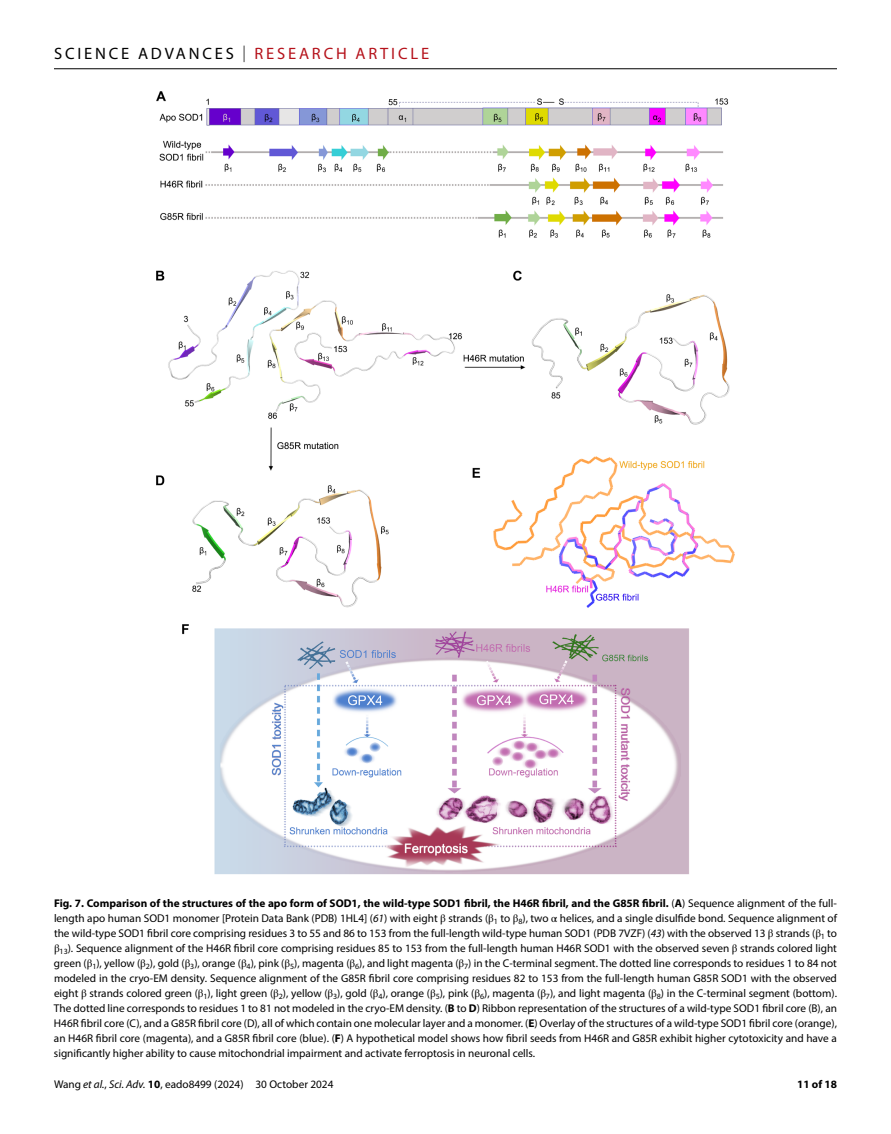
<style>
.page{position:relative;width:891px;height:1134px;background:#fff}
.page>*{position:absolute;margin:0;border:0;box-sizing:border-box;transform-origin:0 0}
.t1{font:16.5px "Myriad Pro";letter-spacing:.17em;color:#000}
.t2{font:11.25px/15px "Myriad Pro";color:#000;text-align:justify}
.t3{font:700 11.25px "Myriad Pro";color:#000}
.s1{font-weight:300}
.s2{color:#b5121b}
.s3{font-weight:700}
.s4{font-style:italic}
.s5{font-family:"STIX"}
</style>
<div class="page">
<hr style="left:54px;top:68px;width:783px;height:1px;background:#000">
<img style="left:156px;top:91px;width:579px;height:783px">
<h1 class="t1" style="left:54px;top:44px;width:376px">Science Adva nces <span class="s1">|</span> <span class="s2">Resear ch Ar ticle</span></h1>
<p class="t2" style="left:54px;top:896px;width:785px"><span class="s3">Fig. 7. Comparison of the structures of the apo form of SOD1, the wild-type SOD1 fibril, the H46R fibril, and the G85R fibril.</span> (<span class="s3">A</span>) Sequence alignment of the full&shy;length apo human SOD1 monomer [Protein Data Bank (PDB) 1HL4] (<span class="s4">61</span>) with eight <span class="s5">β</span> strands (<span class="s5">β</span><sub>1</sub> to <span class="s5">β</span><sub>8</sub>), two <span class="s5">α</span> helices, and a single disulfide bond. Sequence alignment of the wild-type SOD1 fibril core comprising residues 3 to 55 and 86 to 153 from the full-length wild-type human SOD1 (PDB 7VZF) (<span class="s4">43</span>) with the observed 13 <span class="s5">β</span> strands (<span class="s5">β</span><sub>1</sub> to <span class="s5">β</span><sub>13</sub>). Sequence alignment of the H46R fibril core comprising residues 85 to 153 from the full-length human H46R SOD1 with the observed seven <span class="s5">β</span> strands colored light green (<span class="s5">β</span><sub>1</sub>), yellow (<span class="s5">β</span><sub>2</sub>), gold (<span class="s5">β</span><sub>3</sub>), orange (<span class="s5">β</span><sub>4</sub>), pink (<span class="s5">β</span><sub>5</sub>), magenta (<span class="s5">β</span><sub>6</sub>), and light magenta (<span class="s5">β</span><sub>7</sub>) in the C-terminal segment. The dotted line corresponds to residues 1 to 84 not modeled in the cryo--EM density. Sequence alignment of the G85R fibril core comprising residues 82 to 153 from the full-length human G85R SOD1 with the observed eight <span class="s5">β</span> strands colored green (<span class="s5">β</span><sub>1</sub>), light green (<span class="s5">β</span><sub>2</sub>), yellow (<span class="s5">β</span><sub>3</sub>), gold (<span class="s5">β</span><sub>4</sub>), orange (<span class="s5">β</span><sub>5</sub>), pink (<span class="s5">β</span><sub>6</sub>), magenta (<span class="s5">β</span><sub>7</sub>), and light magenta (<span class="s5">β</span><sub>8</sub>) in the C-terminal segment (bottom).<br>The dotted line corresponds to residues 1 to 81 not modeled in the cryo--EM density. (<span class="s3">B</span> to <span class="s3">D</span>) Ribbon representation of the structures of a wild-type SOD1 fibril core (B), an H46R fibril core (C), and a G85R fibril core (D), all of which contain one molecular layer and a monomer. (<span class="s3">E</span>) Overlay of the structures of a wild-type SOD1 fibril core (orange), an H46R fibril core (magenta), and a G85R fibril core (blue). (<span class="s3">F</span>) A hypothetical model shows how fibril seeds from H46R and G85R exhibit higher cytotoxicity and have a significantly higher ability to cause mitochondrial impairment and activate ferroptosis in neuronal cells.</p>
<p class="t2" style="left:54px;top:1076px;width:281px">Wang <span class="s4">et al.</span>, <span class="s4">Sci. Adv.</span> <span class="s3">10</span>, eado8499 (2024) 30 October 2024</p>
<p class="t3" style="left:797px;top:1076px;width:41px">11 of 18</p>
</div>
